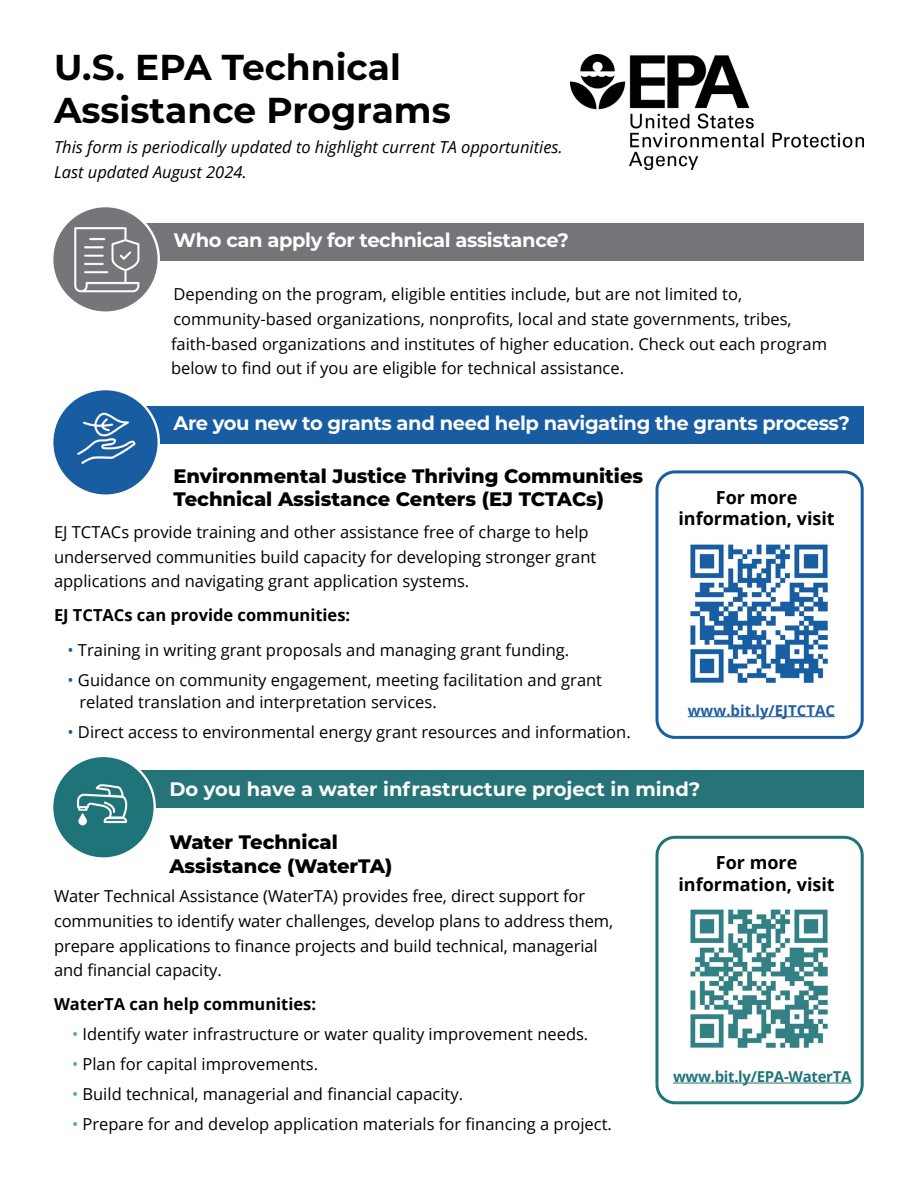
<style>
.page{position:relative;width:918px;height:1188px;background:#fff}
.page>*{position:absolute;margin:0;border:0;box-sizing:border-box;transform-origin:0 0}
.t1{font:700 36px/43.2px "Montserrat";color:#000}
.t2{font:800 19.5px/23.4px "Montserrat";color:#000}
.t3{font:700 19.5px "Montserrat";letter-spacing:-.02em;color:#fff}
.t4{font:700 19.5px "Montserrat";color:#fff}
.t5{font:700 18px/21.6px "Open Sans";color:#000;text-align:center}
.t6{font:16.5px/24.6px "Open Sans";color:#000}
.t7{font:italic 16.5px/24.6px "Open Sans";color:#000}
.t8{font:700 16.5px "Open Sans";color:#000}
.t9{font:700 15px "Open Sans";letter-spacing:-.02em;color:#1f7479}
.t10{font:700 15px "Open Sans";color:#215e9e}
.s1{color:#185ea3}
.s2{color:#57a5a9}
</style>
<div class="page">
<div style="left:72px;top:406px;width:792px;height:38px;background:#185da3"></div>
<div style="left:79px;top:223px;width:785px;height:38px;background:#747578"></div>
<img style="left:54px;top:391px;width:104px;height:103px">
<div style="left:51px;top:388px;width:109px;height:109px;border:2px solid #fff;border-radius:50%"></div>
<img style="left:54px;top:208px;width:104px;height:103px">
<div style="left:51px;top:205px;width:109px;height:109px;border:2px solid #fff;border-radius:50%"></div>
<div style="left:656px;top:470px;width:208px;height:269px;border:3px solid #185da3;border-radius:18px"></div>
<div style="left:99px;top:770px;width:765px;height:38px;background:#277478"></div>
<img style="left:54px;top:758px;width:100px;height:99px">
<div style="left:51px;top:755px;width:105px;height:105px;border:2px solid #fff;border-radius:50%"></div>
<div style="left:656px;top:836px;width:208px;height:268px;border:3px solid #1f7479;border-radius:18px"></div>
<img style="left:571px;top:54px;width:293px;height:116px">
<img style="left:690px;top:544px;width:138px;height:139px">
<hr style="left:688px;top:716px;width:147px;height:1px;background:#215e9e">
<img style="left:690px;top:909px;width:138px;height:139px">
<hr style="left:673px;top:1083px;width:179px;height:1px;background:#1f7479">
<h1 class="t1" style="left:54px;top:44px;width:398px">U.S. EPA Technical<br>Assistance Programs</h1>
<p class="t7" style="left:54px;top:134px;width:510px">This form is periodically updated to highlight current TA opportunities.<br>Last updated August 2024.</p>
<p class="t3" style="left:173px;top:226px;width:397px">Who can apply for technical assistance?</p>
<p class="t6" style="left:171px;top:282px;width:658px">Depending on the program, eligible entities include, but are not limited to, community-based organizations, nonprofits, local and state governments, tribes, faith-based organizations and institutes of higher education. Check out each program below to find out if you are eligible for technical assistance.</p>
<p class="t3" style="left:173px;top:409px;width:678px">Are you new to grants and need help navigating the grants process?</p>
<p class="t2" style="left:173px;top:463px;width:471px">Environmental Justice Thriving Communities<br>Technical Assistance Centers (EJ TCTACs)</p>
<p class="t6" style="left:54px;top:520px;width:544px">EJ TCTACs provide training and other assistance free of charge to help underserved communities build capacity for developing stronger grant applications and navigating grant application systems.</p>
<p class="t8" style="left:54px;top:603px;width:298px">EJ TCTACs can provide communities:</p>
<p class="t6" style="left:67px;top:638px;width:503px"><span class="s1">•</span> Training in writing grant proposals and managing grant funding.</p>
<p class="t6" style="left:79px;top:669px;width:524px;line-height:21.6px;text-indent:-12px"><span class="s1">•</span> Guidance on community engagement, meeting facilitation and grant related translation and interpretation services.</p>
<p class="t6" style="left:67px;top:719px;width:565px"><span class="s1">•</span> Direct access to environmental energy grant resources and information.</p>
<p class="t5" style="left:678px;top:486px;width:158px">For more information, visit</p>
<p class="t10" style="left:688px;top:700px;width:149px">www.bit.ly/EJTCTAC</p>
<p class="t4" style="left:169px;top:775px;width:533px">Do you have a water infrastructure project in mind?</p>
<p class="t2" style="left:169px;top:830px;width:224px">Water Technical<br>Assistance (WaterTA)</p>
<p class="t6" style="left:54px;top:884px;width:561px">Water Technical Assistance (WaterTA) provides free, direct support for communities to identify water challenges, develop plans to address them, prepare applications to finance projects and build technical, managerial and financial capacity.</p>
<p class="t8" style="left:54px;top:992px;width:264px">WaterTA can help communities:</p>
<p class="t6" style="left:72px;top:1021px;width:518px"><span class="s2">•</span> Identify water infrastructure or water quality improvement needs.</p>
<p class="t6" style="left:72px;top:1051px;width:248px"><span class="s2">•</span> Plan for capital improvements.</p>
<p class="t6" style="left:72px;top:1081px;width:393px"><span class="s2">•</span> Build technical, managerial and financial capacity.</p>
<p class="t6" style="left:72px;top:1111px;width:541px"><span class="s2">•</span> Prepare for and develop application materials for financing a project.</p>
<p class="t5" style="left:678px;top:851px;width:158px">For more information, visit</p>
<p class="t9" style="left:673px;top:1066px;width:180px">www.bit.ly/EPA-WaterTA</p>
</div>
